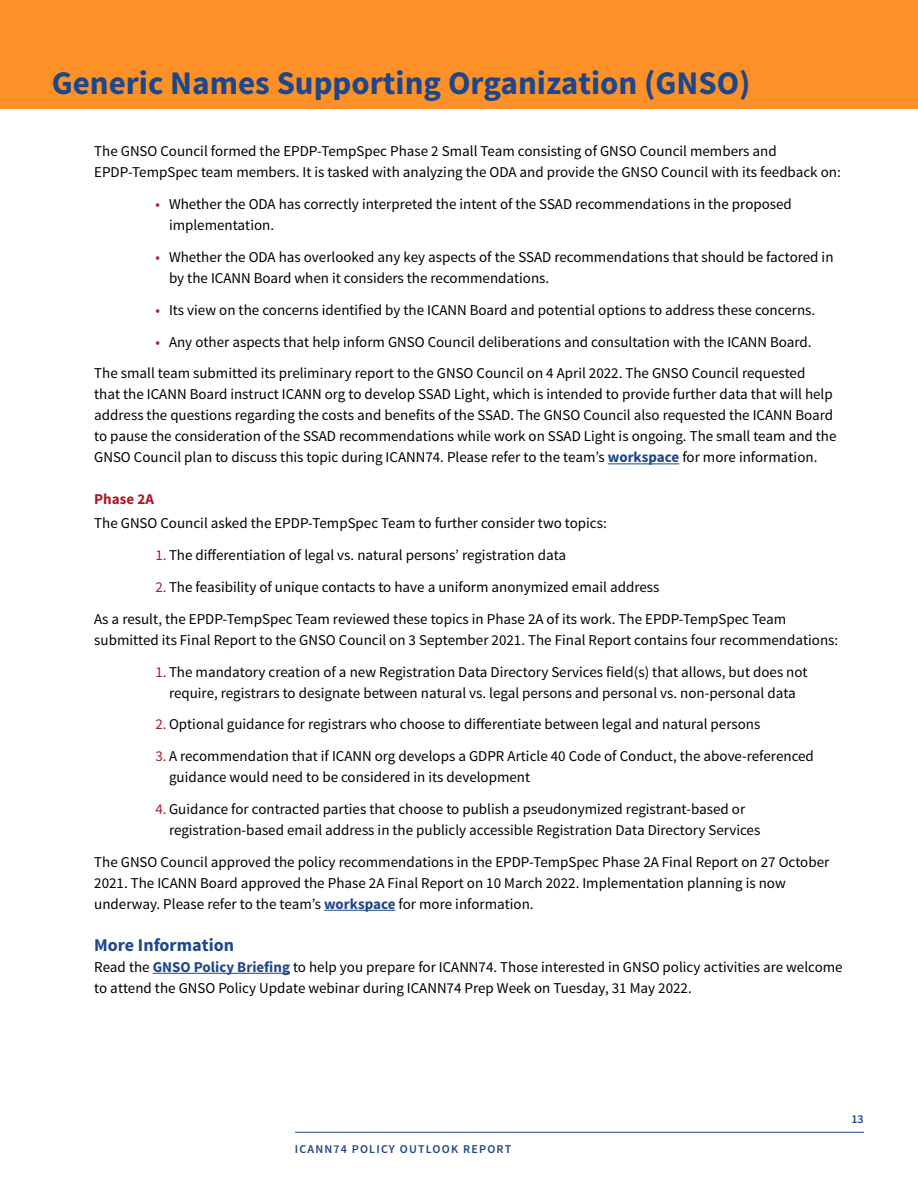
<style>
.page{position:relative;width:918px;height:1188px;background:#fff}
.page>*{position:absolute;margin:0;border:0;box-sizing:border-box;transform-origin:0 0}
.t1{font:700 33px "Source Sans Pro";color:#1e468a}
.t2{font:700 18px "Source Sans Pro";color:#1e468a}
.t3{font:15px/21px "Source Sans Pro";color:#000}
.t4{font:700 15px "Source Sans Pro";color:#ad1928}
.t5{font:600 12px "Source Sans Pro";letter-spacing:.1em;color:#1e468a}
.s1{color:#ad1928}
.s2{font-weight:700;color:#1e468a}
</style>
<div class="page">
<div style="left:0;top:0;width:918px;height:108px;background:#fd9127"></div>
<hr style="left:295px;top:1132px;width:569px;height:1px;background:#1e468a">
<hr style="left:608px;top:463px;width:71px;height:1px;background:#1e468a">
<hr style="left:324px;top:910px;width:72px;height:1px;background:#1e468a">
<hr style="left:153px;top:973px;width:137px;height:1px;background:#1e468a">
<h1 class="t1" style="left:52px;top:62px;width:700px">Generic Names Supporting Organization (GNSO)</h1>
<p class="t3" style="left:94px;top:141px;width:748px">The GNSO Council formed the EPDP-TempSpec Phase 2 Small Team consisting of GNSO Council members and<br>EPDP-TempSpec team members. It is tasked with analyzing the ODA and provide the GNSO Council with its feedback on:</p>
<p class="t3" style="left:169px;top:194px;width:624px;text-indent:-14px"><span class="s1">•</span> Whether the ODA has correctly interpreted the intent of the SSAD recommendations in the proposed implementation.</p>
<p class="t3" style="left:169px;top:247px;width:666px;text-indent:-14px"><span class="s1">•</span> Whether the ODA has overlooked any key aspects of the SSAD recommendations that should be factored in by the ICANN Board when it considers the recommendations.</p>
<p class="t3" style="left:156px;top:300px;width:661px"><span class="s1">•</span> Its view on the concerns identified by the ICANN Board and potential options to address these concerns.</p>
<p class="t3" style="left:94px;top:326px;width:719px;line-height:31.8px;text-indent:61px"><span class="s1">•</span> Any other aspects that help inform GNSO Council deliberations and consultation with the ICANN Board.<br>The small team submitted its preliminary report to the GNSO Council on 4 April 2022. The GNSO Council requested</p>
<p class="t3" style="left:94px;top:384px;width:744px">that the ICANN Board instruct ICANN org to develop SSAD Light, which is intended to provide further data that will help address the questions regarding the costs and benefits of the SSAD. The GNSO Council also requested the ICANN Board to pause the consideration of the SSAD recommendations while work on SSAD Light is ongoing. The small team and the GNSO Council plan to discuss this topic during ICANN74. Please refer to the team’s <span class="s2">workspace</span> for more information.</p>
<p class="t4" style="left:94px;top:490px;width:61px">Phase 2A</p>
<p class="t3" style="left:94px;top:513px;width:514px">The GNSO Council asked the EPDP-TempSpec Team to further consider two topics:</p>
<p class="t3" style="left:156px;top:545px;width:412px"><span class="s1">1.</span> The differentiation of legal vs. natural persons’ registration data</p>
<p class="t3" style="left:94px;top:571px;width:694px;line-height:31.8px;text-indent:61px"><span class="s1">2.</span> The feasibility of unique contacts to have a uniform anonymized email address<br>As a result, the EPDP-TempSpec Team reviewed these topics in Phase 2A of its work. The EPDP-TempSpec Team</p>
<p class="t3" style="left:94px;top:630px;width:746px">submitted its Final Report to the GNSO Council on 3 September 2021. The Final Report contains four recommendations:</p>
<p class="t3" style="left:156px;top:661px;width:654px;text-align:center"><span class="s1">1.</span> The mandatory creation of a new Registration Data Directory Services field(s) that allows, but does not require, registrars to designate between natural vs. legal persons and personal vs. non-personal data</p>
<p class="t3" style="left:156px;top:714px;width:606px"><span class="s1">2.</span>Optional guidance for registrars who choose to differentiate between legal and natural persons</p>
<p class="t3" style="left:169px;top:746px;width:646px;text-indent:-14px"><span class="s1">3.</span> A recommendation that if ICANN org develops a GDPR Article 40 Code of Conduct, the above-referenced guidance would need to be considered in its development</p>
<p class="t3" style="left:169px;top:799px;width:593px;text-indent:-14px"><span class="s1">4.</span> Guidance for contracted parties that choose to publish a pseudonymized registrant-based or registration-based email address in the publicly accessible Registration Data Directory Services</p>
<p class="t3" style="left:94px;top:852px;width:737px">The GNSO Council approved the policy recommendations in the EPDP-TempSpec Phase 2A Final Report on 27 October<br>2021. The ICANN Board approved the Phase 2A Final Report on 10 March 2022. Implementation planning is now underway. Please refer to the team’s <span class="s2">workspace</span> for more information.</p>
<p class="t2" style="left:94px;top:933px;width:141px">More Information</p>
<p class="t3" style="left:94px;top:957px;width:750px">Read the <span class="s2">GNSO Policy Briefing</span> to help you prepare for ICANN74. Those interested in GNSO policy activities are welcome to attend the GNSO Policy Update webinar during ICANN74 Prep Week on Tuesday, 31 May 2022.</p>
<p class="t5" style="left:295px;top:1142px;width:218px">ICANN74 POLICY OUTLOOK REPORT</p>
<p class="t5" style="left:851px;top:1112px;width:14px">13</p>
</div>
